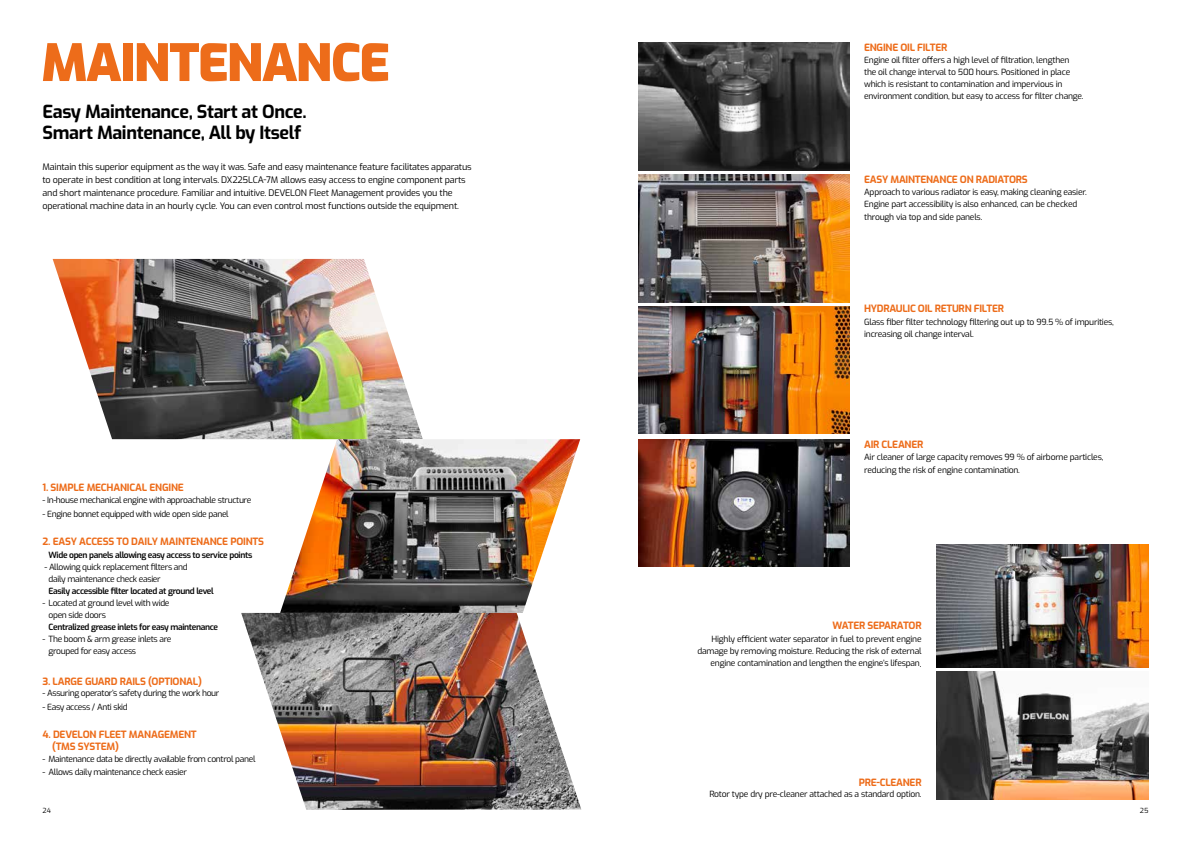
<style>
.page{position:relative;width:1191px;height:842px;background:#fff}
.page>*{position:absolute;margin:0;border:0;box-sizing:border-box;transform-origin:0 0}
.t1{font:900 51px "Exo";letter-spacing:-.03em;color:#ed6c1a}
.t2{font:700 18px/21.5px "Exo";letter-spacing:-.02em;color:#000}
.t3{font:700 10px/11.5px "Exo";letter-spacing:-.025em;color:#ed6c1a}
.t4{font:9px/13px "Exo";letter-spacing:-.02em;color:#000}
.t5{font:8.5px/12px "Exo";letter-spacing:-.025em;color:#000}
.t6{font:600 8.5px "Exo";letter-spacing:-.04em;color:#000}
.t7{font:7px "Exo";color:#000}
.s1{font-size:9.2px}
</style>
<div class="page">
<img style="left:638px;top:43px;width:212px;height:127px">
<img style="left:638px;top:174px;width:212px;height:128px">
<img style="left:638px;top:306px;width:212px;height:128px">
<img style="left:936px;top:672px;width:212px;height:127px">
<img style="left:638px;top:439px;width:212px;height:128px">
<img style="left:53px;top:259px;width:370px;height:180px">
<img style="left:280px;top:439px;width:300px;height:174px">
<img style="left:241px;top:613px;width:340px;height:197px">
<img style="left:936px;top:544px;width:212px;height:124px">
<h1 class="t1" style="left:41px;top:26px;width:350px">MAINTENANCE</h1>
<h2 class="t2" style="left:43px;top:99px;width:266px">Easy Maintenance, Start at Once.<br>Smart Maintenance, All by Itself</h2>
<p class="t4" style="left:43px;top:159px;width:430px">Maintain this superior equipment as the way it was. Safe and easy maintenance feature facilitates apparatus to operate in best condition at long intervals. DX225LCA-7M allows easy access to engine component parts and short maintenance procedure. Familiar and intuitive. DEVELON Fleet Management provides you the operational machine data in an hourly cycle. You can even control most functions outside the equipment.</p>
<p class="t3" style="left:43px;top:481px;width:143px">1. SIMPLE MECHANICAL ENGINE</p>
<p class="t5" style="left:43px;top:493px;width:210px">- In-house mechanical engine with approachable structure</p>
<p class="t5" style="left:43px;top:507px;width:188px">- Engine bonnet equipped with wide open side panel</p>
<p class="t3" style="left:43px;top:536px;width:223px">2. EASY ACCESS TO DAILY MAINTENANCE POINTS</p>
<p class="t6" style="left:49px;top:548px;width:205px">Wide open panels allowing easy access to service points</p>
<p class="t5" style="left:49px;top:560px;width:141px;text-indent:-4px">- Allowing quick replacement filters and daily maintenance check easier</p>
<p class="t6" style="left:49px;top:584px;width:167px">Easily accessible filter located at ground level</p>
<p class="t5" style="left:49px;top:596px;width:122px;text-indent:-6px">- Located at ground level with wide open side doors</p>
<p class="t6" style="left:49px;top:620px;width:171px">Centralized grease inlets for easy maintenance</p>
<p class="t5" style="left:49px;top:632px;width:124px;line-height:12.8px;text-indent:-6px">- The boom &amp; arm grease inlets are grouped for easy access</p>
<p class="t3" style="left:43px;top:675px;width:161px">3. LARGE GUARD RAILS (OPTIONAL)</p>
<p class="t5" style="left:43px;top:686px;width:178px">- Assuring operator’s safety during the work hour</p>
<p class="t5" style="left:43px;top:700px;width:87px">- Easy access / Anti skid</p>
<p class="t3" style="left:52px;top:728px;width:146px;text-indent:-10px">4. DEVELON FLEET MANAGEMENT (TMS SYSTEM)</p>
<p class="t5" style="left:43px;top:752px;width:214px">- Maintenance data be directly available from control panel</p>
<p class="t5" style="left:43px;top:766px;width:146px">- Allows daily maintenance check easier</p>
<p class="t3" style="left:864px;top:41px;width:85px">ENGINE OIL FILTER</p>
<p class="t5" style="left:864px;top:54px;width:221px">Engine oil filter offers a high level of filtration, lengthen the oil change interval to 500 hours. Positioned in place which is resistant to contamination and impervious in environment condition, but easy to access for filter change.</p>
<p class="t3" style="left:864px;top:173px;width:165px">EASY MAINTENANCE ON RADIATORS</p>
<p class="t5" style="left:864px;top:186px;width:224px">Approach to various radiator is easy, making cleaning easier.<br>Engine part accessibility is also enhanced, can be checked through via top and side panels.</p>
<p class="t3" style="left:864px;top:303px;width:141px">HYDRAULIC OIL RETURN FILTER</p>
<p class="t5" style="left:864px;top:315px;width:251px;line-height:12.4px">Glass fiber filter technology filtering out up to 99.5 % of impurities, increasing oil change interval.</p>
<p class="t3" style="left:864px;top:438px;width:61px">AIR CLEANER</p>
<p class="t5" style="left:864px;top:451px;width:241px;line-height:12.4px">Air cleaner of large capacity removes 99 % of airborne particles, reducing the risk of engine contamination.</p>
<p class="t3" style="left:832px;top:619px;width:91px">WATER SEPARATOR</p>
<p class="t5" style="left:697px;top:632px;width:226px;text-align:right">Highly efficient water separator in fuel to prevent engine damage by removing moisture. Reducing the risk of external engine contamination and lengthen the engine’s lifespan<span class="s1">.</span></p>
<p class="t3" style="left:859px;top:776px;width:64px">PRE-CLEANER</p>
<p class="t5" style="left:709px;top:788px;width:214px">Rotor type dry pre-cleaner attached as a standard option.</p>
<p class="t7" style="left:43px;top:805px;width:10px">24</p>
<p class="t7" style="left:1139px;top:805px;width:10px">25</p>
</div>
